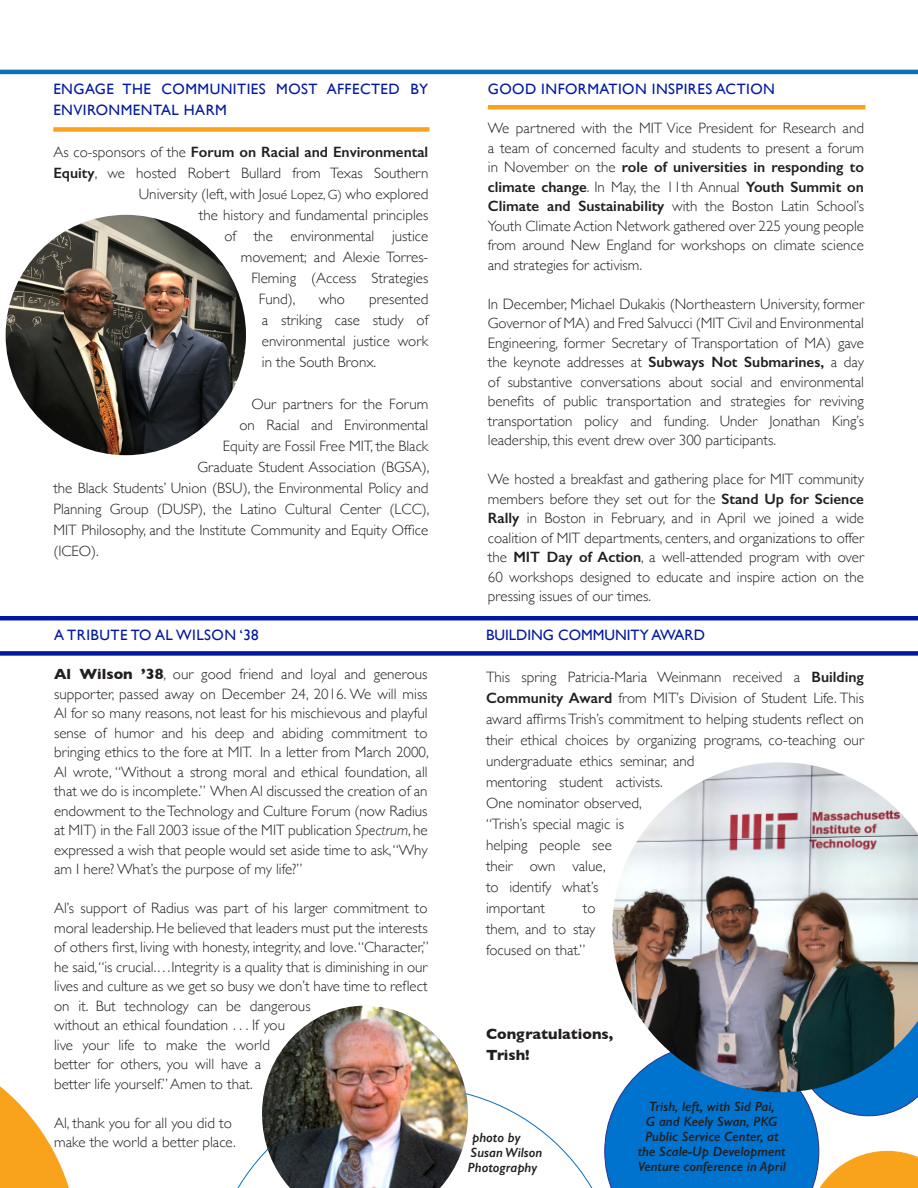
<style>
.page{position:relative;width:918px;height:1188px;background:#fff}
.page>*{position:absolute;margin:0;border:0;box-sizing:border-box;transform-origin:0 0}
.t1{font:300 15px/19.5px "Gill Sans";color:#231f20;text-align:justify}
.t2{font:15px/21px "Gill Sans";letter-spacing:.03em;color:#00199f}
.t3{font:600 15px "Gill Sans";color:#231f20}
.t4{font:15px "Gill Sans";color:#00199f}
.t5{font:700 15px/21px "Gill Sans";color:#231f20}
.t6{font:italic 600 13.5px/15px "Gill Sans";color:#231f20;text-align:center}
.s1{font-weight:300}
.s2{font-weight:600}
.s3{font-size:13.5px}
.s4{font-weight:700}
.s5{font-style:italic}
</style>
<div class="page">
<hr style="left:0;top:70px;width:918px;height:4px;background:#0970b9">
<div style="left:0;top:651px;width:918px;height:5px;background:#00199f"></div>
<img style="left:6px;top:215px;width:240px;height:240px;border-radius:120px">
<svg style="left:237px;top:1005px;width:681px;height:183px"></svg>
<img style="left:262px;top:1006px;width:206px;height:182px">
<img style="left:612px;top:762px;width:306px;height:330px">
<svg style="left:0;top:1086px;width:69px;height:102px"></svg>
<div style="left:53px;top:127px;width:376px;height:5px;background:#f9a21c"></div>
<hr style="left:488px;top:105px;width:377px;height:4px;background:#f9a21c">
<hr style="left:0;top:616px;width:918px;height:4px;background:#00199f">
<p class="t2" style="left:53px;top:78px;width:376px">ENGAGE THE COMMUNITIES MOST AFFECTED BY<br>ENVIRONMENTAL HARM</p>
<p class="t3" style="left:53px;top:143px;width:376px"><span class="s1">As co-sponsors of the</span> Forum on Racial and Environmental</p>
<p class="t1" style="left:53px;top:163px;width:376px"><span class="s2">Equity</span>, we hosted Robert Bullard from Texas Southern</p>
<p class="t1" style="left:139px;top:184px;width:291px">University (left, with J<span class="s3">osué Lopez, G)</span> who explored</p>
<p class="t1" style="left:199px;top:205px;width:231px">the history and fundamental principles</p>
<p class="t1" style="left:224px;top:226px;width:206px">of the environmental justice</p>
<p class="t1" style="left:241px;top:247px;width:189px">movement; and Alexie Torres-</p>
<p class="t1" style="left:251px;top:268px;width:179px">Fleming (Access Strategies</p>
<p class="t1" style="left:259px;top:289px;width:38px">Fund),</p>
<p class="t1" style="left:319px;top:289px;width:28px">who</p>
<p class="t1" style="left:262px;top:288px;width:168px;line-height:21px;text-indent:107px">presented a striking case study of environmental justice work in the South Bronx.</p>
<p class="t1" style="left:251px;top:394px;width:179px">Our partners for the Forum</p>
<p class="t1" style="left:239px;top:415px;width:191px">on Racial and Environmental</p>
<p class="t1" style="left:223px;top:436px;width:207px">Equity are Fossil Free MIT, the Black</p>
<p class="t1" style="left:197px;top:457px;width:234px">Graduate Student Association (BGSA),</p>
<p class="t1" style="left:53px;top:478px;width:376px">the Black Students’ Union (BSU), the Environmental Policy and</p>
<p class="t1" style="left:53px;top:499px;width:378px">Planning Group (DUSP), the Latino Cultural Center (LCC),</p>
<p class="t1" style="left:53px;top:520px;width:376px">MIT Philosophy, and the Institute Community and Equity Office</p>
<p class="t1" style="left:53px;top:541px;width:47px">(ICEO).</p>
<p class="t2" style="left:54px;top:625px;width:206px">A TRIBUTE TO AL WILSON ‘38</p>
<p class="t1" style="left:54px;top:664px;width:376px"><span class="s4">Al Wilson ’38</span>, our good friend and loyal and generous supporter, passed away on December 24, 2016. We will miss Al for so many reasons, not least for his mischievous and playful sense of humor and his deep and abiding commitment to bringing ethics to the fore at MIT. In a letter from March 2000, Al wrote, “Without a strong moral and ethical foundation, all that we do is incomplete.” When Al discussed the creation of an endowment to the Technology and Culture Forum (now Radius at MIT) in the Fall 2003 issue of the MIT publication <span class="s5">Spectrum</span>, he expressed a wish that people would set aside time to ask, “Why am I here? What’s the purpose of my life?”</p>
<p class="t1" style="left:54px;top:898px;width:376px;text-align:left">Al’s support of Radius was part of his larger commitment to moral leadership. He believed that leaders must put the interests of others first, living with honesty, integrity, and love. “Character,” he said, “is crucial.…Integrity is a quality that is diminishing in our lives and culture as we get so busy we don’t have time to reflect on it. But technology can be dangerous<br>without an ethical foundation . . . If you<br>live your life to make the world<br>better for others, you will have a<br>better life yourself.” Amen to that.</p>
<p class="t1" style="left:54px;top:1113px;width:183px">Al, thank you for all you did to make the world a better place.</p>
<p class="t2" style="left:488px;top:78px;width:289px">GOOD INFORMATION INSPIRES ACTION</p>
<p class="t1" style="left:488px;top:118px;width:378px">We partnered with the MIT Vice President for Research and a team of concerned faculty and students to present a forum in November on the <span class="s2">role of universities in responding to climate change</span>. In May, the 11th Annual <span class="s2">Youth Summit on Climate and Sustainability</span> with the Boston Latin School’s Youth Climate Action Network gathered over 225 young people from around New England for workshops on climate science and strategies for activism.</p>
<p class="t1" style="left:488px;top:293px;width:378px">In December, Michael Dukakis (Northeastern University, former Governor of MA) and Fred Salvucci (MIT Civil and Environmental Engineering, former Secretary of Transportation of MA) gave the keynote addresses at <span class="s2">Subways Not Submarines,</span> a day of substantive conversations about social and environmental benefits of public transportation and strategies for reviving transportation policy and funding. Under Jonathan King’s leadership, this event drew over 300 participants.</p>
<p class="t1" style="left:488px;top:469px;width:378px">We hosted a breakfast and gathering place for MIT community members before they set out for the <span class="s2">Stand Up for Science Rally</span> in Boston in February, and in April we joined a wide coalition of MIT departments, centers, and organizations to offer the <span class="s2">MIT Day of Action</span>, a well-attended program with over 60 workshops designed to educate and inspire action on the pressing issues of our times.</p>
<p class="t4" style="left:486px;top:627px;width:220px">BUILDING COMMUNITY AWARD</p>
<p class="t1" style="left:486px;top:666px;width:380px;line-height:21px;text-align:left">This spring Patricia-Maria Weinmann received a <span class="s2">Building Community Award</span> from MIT’s Division of Student Life. This award affirms Trish’s commitment to helping students reflect on their ethical choices by organizing programs, co-teaching our undergraduate ethics seminar, and<br>mentoring student activists.<br>One nominator observed,<br>“Trish’s special magic is<br>helping people see<br>their own value,<br>to identify what’s<br>important</p>
<p class="t1" style="left:486px;top:897px;width:111px;line-height:21px;text-indent:97px">to them, and to stay focused on that.”</p>
<p class="t5" style="left:486px;top:1024px;width:129px">Congratulations,<br>Trish!</p>
<p class="t6" style="left:472px;top:1130px;width:50px">photo by</p>
<p class="t6" style="left:471px;top:1145px;width:73px">Susan Wilson</p>
<p class="t6" style="left:468px;top:1160px;width:71px">Photography</p>
<p class="t6" style="left:638px;top:1098px;width:150px">Trish, left, with Sid Pai,<br>G and Keely Swan, PKG<br>Public Service Center, at the Scale-Up Development<br>Venture conference in April</p>
</div>
